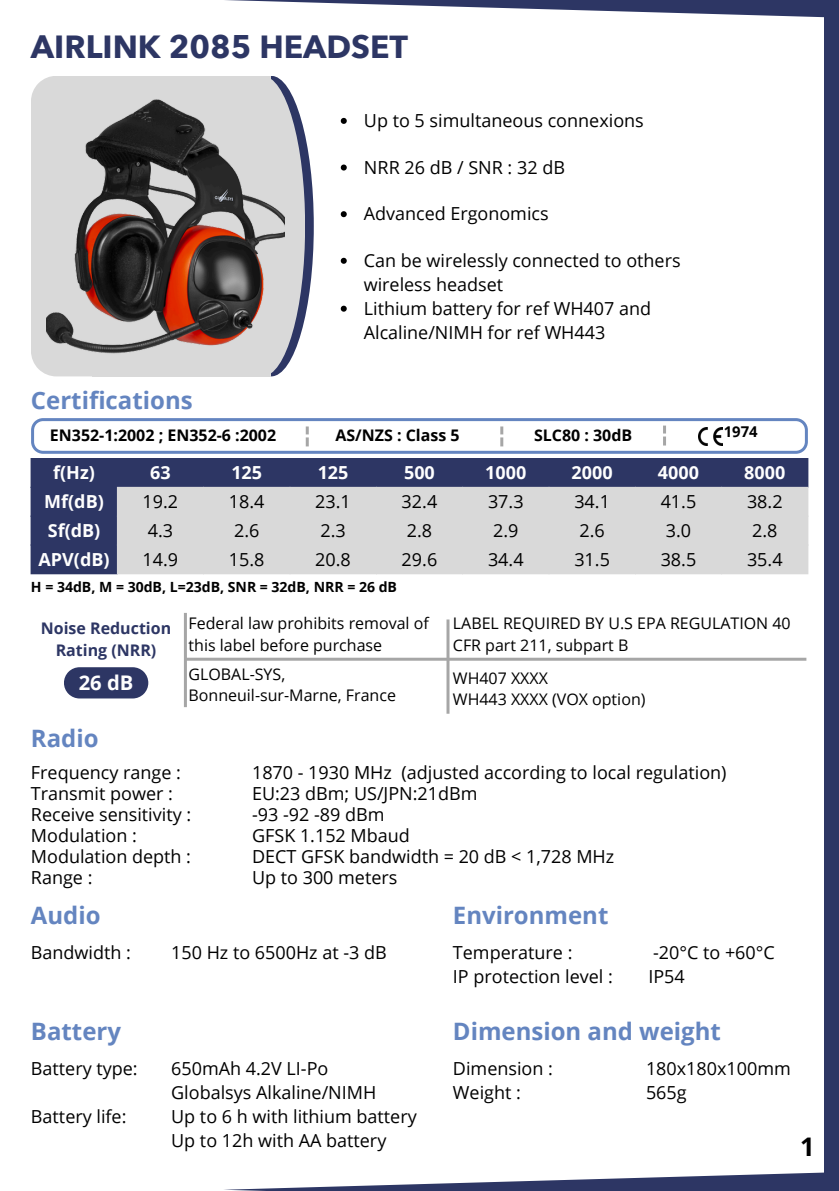
<style>
.page{position:relative;width:839px;height:1191px;background:#fff}
.page>*{position:absolute;margin:0;border:0;box-sizing:border-box;transform-origin:0 0}
.t1{font:700 32px "Avenir Next Arabic";color:#2d3664}
.t2{font:700 25.6px "Open Sans";color:#000}
.t3{font:700 24px "Open Sans";color:#6485c0}
.t4{font:700 20.2px "Open Sans";color:#fefefe}
.t5{font:18px/21px "Open Sans";color:#000}
.t6{font:700 18px "Open Sans";color:#fefefe}
.t7{font:16px/21.4px "Open Sans";color:#000}
.t8{font:700 16px "Open Sans";color:#000}
.t9{font:700 16px/21.4px "Open Sans";color:#2d3664;text-align:center}
.t10{font:700 14.8px "Open Sans";color:#000}
.t11{font:700 14px "Open Sans";color:#000}
</style>
<div class="page">
<div style="left:228px;top:76px;width:86px;height:300px;background:#2d3664;border-radius:50%"></div>
<div style="left:219px;top:76px;width:86px;height:300px;background:#d9d9d9;border-radius:50%"></div>
<div style="left:31px;top:76px;width:61px;height:300px;background:#d9d9d9"></div>
<div style="left:92px;top:76px;width:179px;height:300px;background:#d9d9d9"></div>
<img style="left:46px;top:96px;width:239px;height:260px">
<div style="left:31px;top:458px;width:777px;height:116px;background:#2d3664"></div>
<div style="left:117px;top:487px;width:691px;height:87px;background:#d9d9d9"></div>
<svg style="left:64px;top:667px;width:84px;height:31px;background:#3d4670"></svg>
<hr style="left:184px;top:613px;width:3px;height:94px;background:#a6a6a6">
<svg style="left:31px;top:418px;width:776px;height:36px"></svg>
<hr style="left:446px;top:619px;width:3px;height:95px;background:#a6a6a6">
<hr style="left:185px;top:658px;width:621px;height:3px;background:#a6a6a6">
<div style="left:823px;top:0;width:15px;height:1190px;background:#2d3664"></div>
<svg style="left:225px;top:0;width:599px;height:18px"></svg>
<svg style="left:224px;top:1172px;width:614px;height:19px;fill:#313967"></svg>
<svg style="left:341px;top:211px;width:6px;height:6px"></svg>
<svg style="left:341px;top:258px;width:6px;height:6px"></svg>
<svg style="left:341px;top:306px;width:6px;height:6px"></svg>
<svg style="left:341px;top:165px;width:6px;height:6px"></svg>
<svg style="left:341px;top:118px;width:6px;height:6px"></svg>
<h1 class="t1" style="left:31px;top:28px;width:379px">AIRLINK 2085 HEADSET</h1>
<p class="t5" style="left:364px;top:109px;width:281px">Up to 5 simultaneous connexions</p>
<p class="t5" style="left:364px;top:156px;width:202px">NRR 26 dB / SNR : 32 dB</p>
<p class="t5" style="left:364px;top:203px;width:186px">Advanced Ergonomics</p>
<p class="t5" style="left:364px;top:248px;width:318px;line-height:24px">Can be wirelessly connected to others wireless headset<br>Lithium battery for ref WH407 and<br>Alcaline/NIMH for ref WH443</p>
<h3 class="t3" style="left:31px;top:383px;width:163px">Certifications</h3>
<p class="t8" style="left:50px;top:424px;width:228px">EN352-1:2002 ; EN352-6 :2002</p>
<p class="t8" style="left:335px;top:424px;width:126px">AS/NZS : Class 5</p>
<p class="t8" style="left:534px;top:424px;width:100px">SLC80 : 30dB</p>
<p class="t10" style="left:723px;top:421px;width:35px">1974</p>
<p class="t6" style="left:53px;top:460px;width:43px">f(Hz)</p>
<p class="t6" style="left:150px;top:460px;width:22px">63</p>
<p class="t6" style="left:231px;top:460px;width:32px">125</p>
<p class="t6" style="left:318px;top:460px;width:32px">125</p>
<p class="t6" style="left:404px;top:460px;width:32px">500</p>
<p class="t6" style="left:485px;top:460px;width:43px">1000</p>
<p class="t6" style="left:571px;top:460px;width:43px">2000</p>
<p class="t6" style="left:658px;top:460px;width:43px">4000</p>
<p class="t6" style="left:744px;top:460px;width:43px">8000</p>
<p class="t6" style="left:44px;top:489px;width:61px">Mf(dB)</p>
<p class="t5" style="left:143px;top:491px;width:37px">19.2</p>
<p class="t5" style="left:229px;top:491px;width:37px">18.4</p>
<p class="t5" style="left:315px;top:491px;width:37px">23.1</p>
<p class="t5" style="left:401px;top:491px;width:37px">32.4</p>
<p class="t5" style="left:488px;top:491px;width:37px">37.3</p>
<p class="t5" style="left:574px;top:491px;width:37px">34.1</p>
<p class="t5" style="left:660px;top:491px;width:37px">41.5</p>
<p class="t5" style="left:747px;top:491px;width:37px">38.2</p>
<p class="t6" style="left:48px;top:518px;width:54px">Sf(dB)</p>
<p class="t5" style="left:148px;top:520px;width:27px">4.3</p>
<p class="t5" style="left:234px;top:520px;width:27px">2.6</p>
<p class="t5" style="left:320px;top:520px;width:27px">2.3</p>
<p class="t5" style="left:407px;top:520px;width:27px">2.8</p>
<p class="t5" style="left:493px;top:520px;width:27px">2.9</p>
<p class="t5" style="left:579px;top:520px;width:27px">2.6</p>
<p class="t5" style="left:665px;top:520px;width:27px">3.0</p>
<p class="t5" style="left:752px;top:520px;width:27px">2.8</p>
<p class="t6" style="left:39px;top:547px;width:72px">APV(dB)</p>
<p class="t5" style="left:143px;top:549px;width:37px">14.9</p>
<p class="t5" style="left:229px;top:549px;width:37px">15.8</p>
<p class="t5" style="left:315px;top:549px;width:37px">20.8</p>
<p class="t5" style="left:401px;top:549px;width:37px">29.6</p>
<p class="t5" style="left:488px;top:549px;width:37px">34.4</p>
<p class="t5" style="left:574px;top:549px;width:37px">31.5</p>
<p class="t5" style="left:660px;top:549px;width:37px">38.5</p>
<p class="t5" style="left:747px;top:549px;width:37px">35.4</p>
<p class="t11" style="left:31px;top:577px;width:367px">H = 34dB, M = 30dB, L=23dB, SNR = 32dB, NRR = 26 dB</p>
<p class="t9" style="left:41px;top:617px;width:132px">Noise Reduction<br>Rating (NRR)</p>
<p class="t7" style="left:188px;top:612px;width:242px">Federal law prohibits removal of this label before purchase</p>
<p class="t7" style="left:453px;top:612px;width:339px">LABEL REQUIRED BY U.S EPA REGULATION 40<br>CFR part 211, subpart B</p>
<p class="t4" style="left:79px;top:668px;width:56px">26 dB</p>
<h3 class="t3" style="left:31px;top:722px;width:69px">Radio</h3>
<p class="t7" style="left:188px;top:663px;width:209px">GLOBAL-SYS,<br>Bonneuil-sur-Marne, France</p>
<p class="t7" style="left:453px;top:667px;width:194px">WH407 XXXX<br>WH443 XXXX (VOX option)</p>
<p class="t5" style="left:31px;top:762px;width:162px">Frequency range :<br>Transmit power :<br>Receive sensitivity :<br>Modulation :<br>Modulation depth :<br>Range :</p>
<p class="t5" style="left:252px;top:762px;width:476px">1870 - 1930 MHz (adjusted according to local regulation)<br>EU:23 dBm; US/JPN:21dBm<br>-93 -92 -89 dBm<br>GFSK 1.152 Mbaud<br>DECT GFSK bandwidth = 20 dB &lt; 1,728 MHz<br>Up to 300 meters</p>
<h3 class="t3" style="left:31px;top:898px;width:71px">Audio</h3>
<p class="t5" style="left:31px;top:941px;width:102px">Bandwidth :</p>
<p class="t5" style="left:171px;top:941px;width:217px">150 Hz to 6500Hz at -3 dB</p>
<h3 class="t3" style="left:453px;top:898px;width:157px">Environment</h3>
<p class="t5" style="left:453px;top:940px;width:161px;line-height:24px">Temperature :<br>IP protection level :</p>
<p class="t5" style="left:648px;top:940px;width:128px;line-height:24px">-20°C to +60°C<br>IP54</p>
<h3 class="t3" style="left:31px;top:1014px;width:92px">Battery</h3>
<p class="t5" style="left:31px;top:1057px;width:108px">Battery type:</p>
<p class="t5" style="left:31px;top:1105px;width:97px">Battery life:</p>
<p class="t5" style="left:171px;top:1056px;width:247px;line-height:24px">650mAh 4.2V LI-Po<br>Globalsys Alkaline/NIMH<br>Up to 6 h with lithium battery<br>Up to 12h with AA battery</p>
<h3 class="t3" style="left:453px;top:1014px;width:269px">Dimension and weight</h3>
<p class="t5" style="left:453px;top:1056px;width:101px;line-height:24px">Dimension :<br>Weight :</p>
<p class="t5" style="left:646px;top:1056px;width:146px;line-height:24px">180x180x100mm<br>565g</p>
<h2 class="t2" style="left:800px;top:1129px;width:16px">1</h2>
</div>
